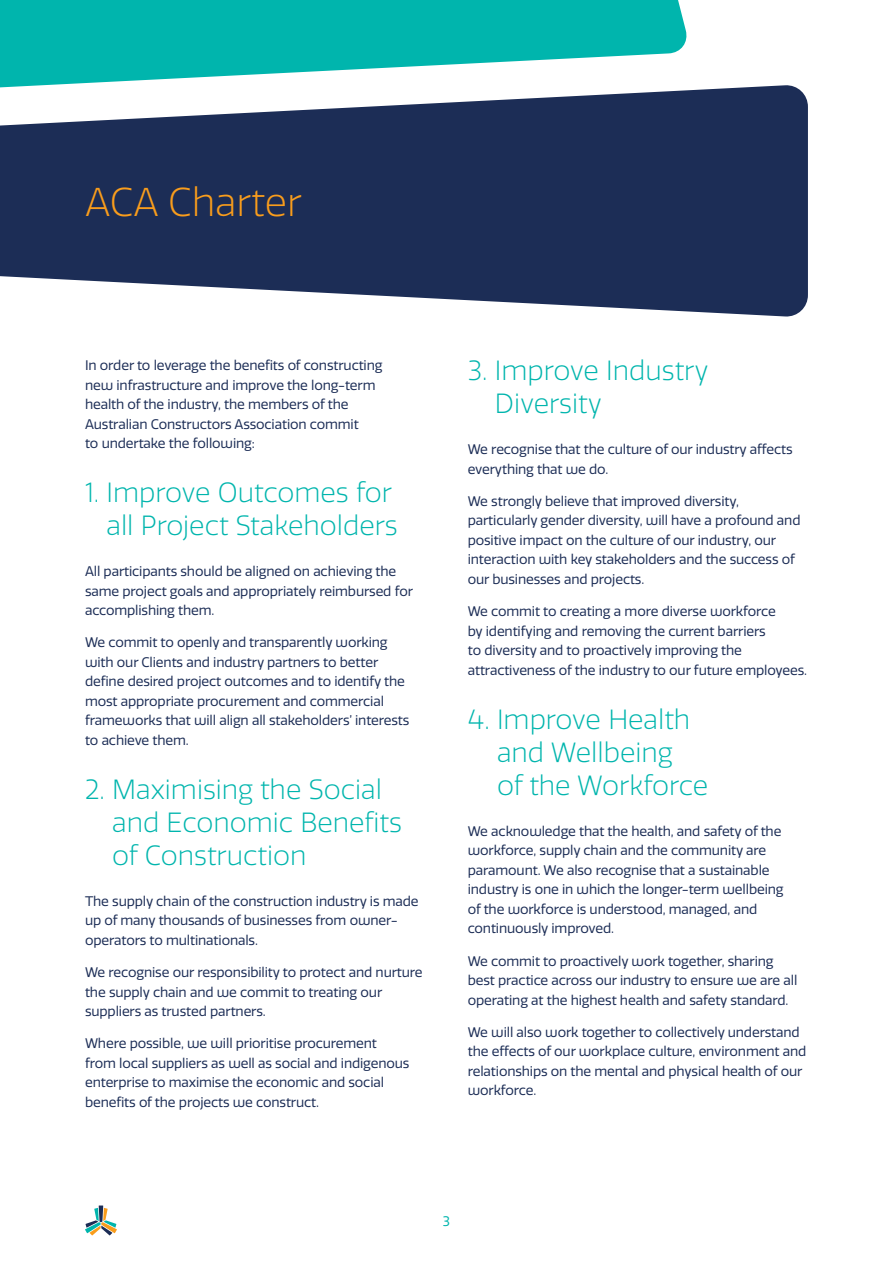
<style>
.page{position:relative;width:893px;height:1263px;background:#fff}
.page>*{position:absolute;margin:0;border:0;box-sizing:border-box;transform-origin:0 0}
.t1{font:300 39px "Quatro";color:#f99d1c}
.t2{font:300 27px/33px "Quatro";color:#00b5ad}
.t3{font:13.5px/19.5px "Quatro";letter-spacing:-.01em;color:#1c2d56}
.t4{font:13.5px "Quatro";color:#00b5ad}
</style>
<div class="page">
<svg style="left:85px;top:1205px;width:32px;height:30px"></svg>
<svg style="left:0;top:0;width:687px;height:85px;fill:#00b5ad"></svg>
<svg style="left:0;top:85px;width:808px;height:232px;fill:#1c2d56"></svg>
<h1 class="t1" style="left:85px;top:180px;width:218px">ACA Charter</h1>
<p class="t3" style="left:85px;top:356px;width:299px">In order to leverage the benefits of constructing new infrastructure and improve the long-term health of the industry, the members of the Australian Constructors Association commit<br>to undertake the following:</p>
<h2 class="t2" style="left:85px;top:477px;width:314px;text-align:right">1. Improve Outcomes for all Project Stakeholders</h2>
<p class="t3" style="left:85px;top:562px;width:329px">All participants should be aligned on achieving the same project goals and appropriately reimbursed for accomplishing them.</p>
<p class="t3" style="left:85px;top:633px;width:326px">We commit to openly and transparently working with our Clients and industry partners to better define desired project outcomes and to identify the most appropriate procurement and commercial frameworks that will align all stakeholders’ interests to achieve them.</p>
<h2 class="t2" style="left:112px;top:774px;width:291px;text-indent:-27px">2. Maximising the Social and Economic Benefits of Construction</h2>
<p class="t3" style="left:85px;top:892px;width:335px">The supply chain of the construction industry is made up of many thousands of businesses from owner&shy;operators to multinationals.</p>
<p class="t3" style="left:85px;top:963px;width:339px">We recognise our responsibility to protect and nurture the supply chain and we commit to treating our suppliers as trusted partners.</p>
<p class="t3" style="left:85px;top:1034px;width:326px">Where possible, we will prioritise procurement from local suppliers as well as social and indigenous enterprise to maximise the economic and social benefits of the projects we construct.</p>
<h2 class="t2" style="left:495px;top:355px;width:215px;text-indent:-27px">3. Improve Industry<br>Diversity</h2>
<p class="t3" style="left:468px;top:440px;width:326px">We recognise that the culture of our industry affects everything that we do.</p>
<p class="t3" style="left:468px;top:492px;width:334px">We strongly believe that improved diversity, particularly gender diversity, will have a profound and positive impact on the culture of our industry, our interaction with key stakeholders and the success of our businesses and projects.</p>
<p class="t3" style="left:468px;top:602px;width:341px">We commit to creating a more diverse workforce<br>by identifying and removing the current barriers<br>to diversity and to proactively improving the attractiveness of the industry to our future employees.</p>
<h2 class="t2" style="left:497px;top:703px;width:213px;text-indent:-29px">4. Improve Health and Wellbeing<br>of the Workforce</h2>
<p class="t3" style="left:468px;top:821px;width:317px">We acknowledge that the health, and safety of the workforce, supply chain and the community are paramount. We also recognise that a sustainable industry is one in which the longer-term wellbeing of the workforce is understood, managed, and continuously improved.</p>
<p class="t3" style="left:468px;top:951px;width:331px">We commit to proactively work together, sharing best practice across our industry to ensure we are all operating at the highest health and safety standard.</p>
<p class="t3" style="left:468px;top:1022px;width:340px">We will also work together to collectively understand the effects of our workplace culture, environment and relationships on the mental and physical health of our workforce.</p>
<p class="t4" style="left:443px;top:1213px;width:9px">3</p>
</div>
